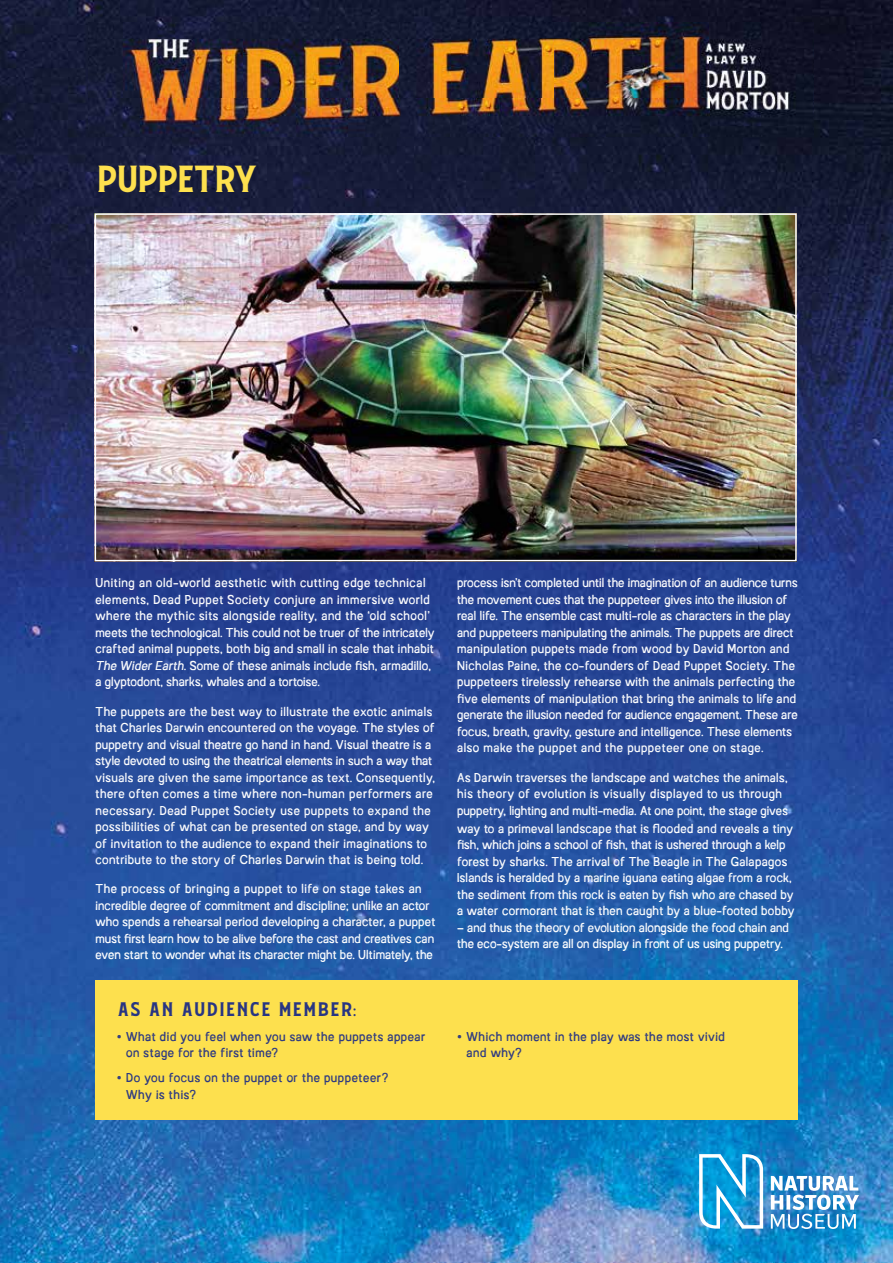
<style>
.page{position:relative;width:893px;height:1263px;background:#fff}
.page>*{position:absolute;margin:0;border:0;box-sizing:border-box;transform-origin:0 0}
.t1{font:37.5px "Bignord";letter-spacing:-.1em;color:#fde04e}
.t2{font:19.5px "Bignord";color:#283583}
.t3{font:12px/16.5px "Austral Sans Stamp";letter-spacing:.02em;color:#fff}
.t4{font:12px/16.5px "Austral Sans Stamp";letter-spacing:.045em;color:#283583}
.s1{font-style:italic}
.s2{font-size:19.5px}
</style>
<div class="page">
<img style="left:0;top:0;width:893px;height:1263px">
<svg style="left:699px;top:1154px;width:160px;height:75px"></svg>
<img style="left:89px;top:22px;width:724px;height:115px">
<img style="left:95px;top:213px;width:702px;height:348px">
<div style="left:95px;top:981px;width:702px;height:139px;background:#fde04e"></div>
<h1 class="t1" style="left:95px;top:155px;width:165px">PUPPETRY</h1>
<p class="t3" style="left:95px;top:574px;width:341px">Uniting an old-world aesthetic with cutting edge technical elements, Dead Puppet Society conjure an immersive world where the mythic sits alongside reality, and the ‘old school’ meets the technological. This could not be truer of the intricately crafted animal puppets, both big and small in scale that inhabit <span class="s1">The Wider Earth</span>. Some of these animals include fish, armadillo, a glyptodont, sharks, whales and a tortoise.</p>
<p class="t3" style="left:95px;top:702px;width:341px">The puppets are the best way to illustrate the exotic animals that Charles Darwin encountered on the voyage. The styles of puppetry and visual theatre go hand in hand. Visual theatre is a style devoted to using the theatrical elements in such a way that visuals are given the same importance as text. Consequently, there often comes a time where non-human performers are necessary. Dead Puppet Society use puppets to expand the possibilities of what can be presented on stage, and by way of invitation to the audience to expand their imaginations to contribute to the story of Charles Darwin that is being told.</p>
<p class="t3" style="left:95px;top:880px;width:341px">The process of bringing a puppet to life on stage takes an incredible degree of commitment and discipline; unlike an actor who spends a rehearsal period developing a character, a puppet must first learn how to be alive before the cast and creatives can even start to wonder what its character might be. Ultimately, the</p>
<h2 class="t2" style="left:117px;top:996px;width:243px">AS AN AUDIENCE MEMBER:</h2>
<p class="t4" style="left:126px;top:1027px;width:301px;text-indent:-9px"><span class="s2">•</span> What did you feel when you saw the puppets appear on stage for the first time?</p>
<p class="t4" style="left:126px;top:1069px;width:264px;text-indent:-9px"><span class="s2">•</span> Do you focus on the puppet or the puppeteer?<br>Why is this?</p>
<p class="t3" style="left:457px;top:574px;width:342px">process isn’t completed until the imagination of an audience turns the movement cues that the puppeteer gives into the illusion of real life. The ensemble cast multi-role as characters in the play and puppeteers manipulating the animals. The puppets are direct manipulation puppets made from wood by David Morton and Nicholas Paine, the co-founders of Dead Puppet Society. The puppeteers tirelessly rehearse with the animals perfecting the five elements of manipulation that bring the animals to life and generate the illusion needed for audience engagement. These are focus, breath, gravity, gesture and intelligence. These elements also make the puppet and the puppeteer one on stage.</p>
<p class="t3" style="left:457px;top:768px;width:332px">As Darwin traverses the landscape and watches the animals, his theory of evolution is visually displayed to us through puppetry, lighting and multi-media. At one point, the stage gives</p>
<p class="t3" style="left:457px;top:819px;width:339px">way to a primeval landscape that is flooded and reveals a tiny fish, which joins a school of fish, that is ushered through a kelp forest by sharks. The arrival of The Beagle in The Galapagos Islands is heralded by a marine iguana eating algae from a rock, the sediment from this rock is eaten by fish who are chased by a water cormorant that is then caught by a blue-footed bobby</p>
<p class="t3" style="left:457px;top:918px;width:333px">– and thus the theory of evolution alongside the food chain and the eco-system are all on display in front of us using puppetry.</p>
<p class="t4" style="left:467px;top:1027px;width:260px;text-indent:-9px"><span class="s2">•</span> Which moment in the play was the most vivid and why?</p>
</div>
